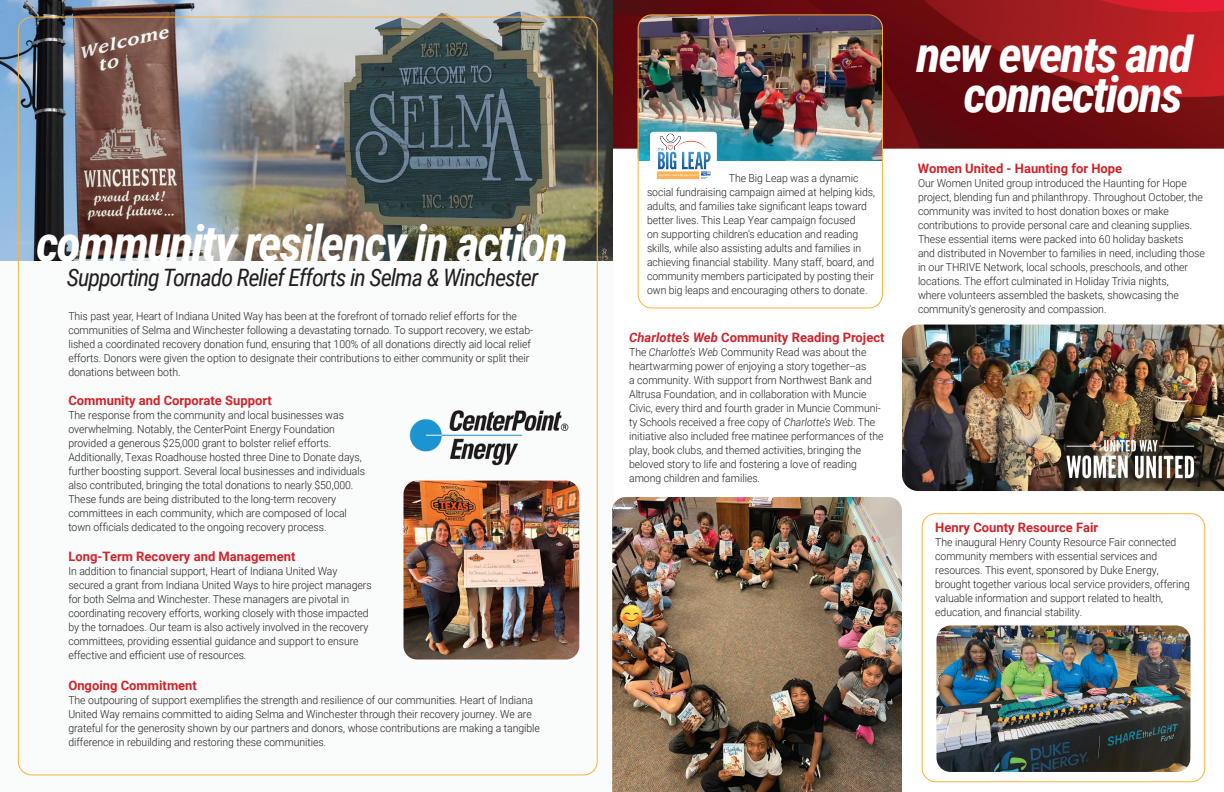
<style>
.page{position:relative;width:1224px;height:792px;background:#fff}
.page>*{position:absolute;margin:0;border:0;box-sizing:border-box;transform-origin:0 0}
.t1{font:italic 700 50px/40px "Roboto Condensed";letter-spacing:-.04em;color:#fff;text-align:right}
.t2{font:italic 24px "Roboto Condensed";letter-spacing:-.04em;color:#231f20}
.t3{font:700 13px "Roboto";color:#d1232a}
.t4{font:300 11px/14px "Roboto";letter-spacing:-.005em;color:#231f20;scale:.95 1}
.s1{font-style:italic}
</style>
<div class="page">
<div style="left:0;top:200px;width:614px;height:592px;background:#fafbfb"></div>
<img style="left:612px;top:0;width:612px;height:149px">
<img style="left:638px;top:15px;width:245px;height:146px">
<img style="left:612px;top:497px;width:290px;height:295px">
<img style="left:0;top:0;width:612px;height:261px">
<img style="left:404px;top:481px;width:175px;height:179px">
<img style="left:409px;top:410px;width:160px;height:56px">
<img style="left:936px;top:625px;width:254px;height:147px">
<div style="left:922px;top:513px;width:283px;height:269px;border:1px solid #fcb13d;border-radius:13px"></div>
<img style="left:902px;top:325px;width:322px;height:166px">
<div style="left:1069px;top:442px;width:138px;height:48px;background:#231f20;opacity:.75"></div>
<img style="left:1053px;top:428px;width:156px;height:61px">
<div style="left:638px;top:15px;width:245px;height:293px;border:1px solid #fcb13d;border-radius:14px"></div>
<img style="left:650px;top:132px;width:67px;height:47px">
<h1 class="t1" style="left:36px;top:221px;width:534px">community resilency in action</h1>
<h2 class="t2" style="left:67px;top:261px;width:473px">Supporting Tornado Relief Efforts in Selma &amp; Winchester</h2>
<p class="t4" style="left:68px;top:308px;width:491px">This past year, Heart of Indiana United Way has been at the forefront of tornado relief efforts for the communities of Selma and Winchester following a devastating tornado. To support recovery, we estab&shy;lished a coordinated recovery donation fund, ensuring that 100% of all donations directly aid local relief efforts. Donors were given the option to designate their contributions to either community or split their donations between both.</p>
<p class="t3" style="left:68px;top:392px;width:205px">Community and Corporate Support</p>
<p class="t4" style="left:68px;top:408px;width:314px">The response from the community and local businesses was overwhelming. Notably, the CenterPoint Energy Foundation provided a generous $25,000 grant to bolster relief efforts.<br>Additionally, Texas Roadhouse hosted three Dine to Donate days, further boosting support. Several local businesses and individuals also contributed, bringing the total donations to nearly $50,000.<br>These funds are being distributed to the long-term recovery committees in each community, which are composed of local town officials dedicated to the ongoing recovery process.</p>
<p class="t3" style="left:68px;top:547px;width:229px">Long-Term Recovery and Management</p>
<p class="t4" style="left:68px;top:564px;width:321px">In addition to financial support, Heart of Indiana United Way secured a grant from Indiana United Ways to hire project managers for both Selma and Winchester. These managers are pivotal in coordinating recovery efforts, working closely with those impacted by the tornadoes. Our team is also actively involved in the recovery committees, providing essential guidance and support to ensure effective and efficient use of resources.</p>
<p class="t3" style="left:68px;top:676px;width:130px">Ongoing Commitment</p>
<p class="t4" style="left:68px;top:693px;width:498px">The outpouring of support exemplifies the strength and resilience of our communities. Heart of Indiana United Way remains committed to aiding Selma and Winchester through their recovery journey. We are grateful for the generosity shown by our partners and donors, whose contributions are making a tangible difference in rebuilding and restoring these communities.</p>
<p class="t4" style="left:647px;top:171px;width:242px;text-indent:82px">The Big Leap was a dynamic social fundraising campaign aimed at helping kids, adults, and families take significant leaps toward better lives. This Leap Year campaign focused<br>on supporting children’s education and reading skills, while also assisting adults and families in achieving financial stability. Many staff, board, and community members participated by posting their own big leaps and encouraging others to donate.</p>
<p class="t3" style="left:629px;top:328px;width:257px"><span class="s1">Charlotte’s Web</span> Community Reading Project</p>
<p class="t4" style="left:629px;top:345px;width:269px">The <span class="s1">Charlotte’s Web</span> Community Read was about the heartwarming power of enjoying a story together--as<br>a community. With support from Northwest Bank and Altrusa Foundation, and in collaboration with Muncie Civic, every third and fourth grader in Muncie Communi&shy;ty Schools received a free copy of <span class="s1">Charlotte’s Web</span>. The initiative also included free matinee performances of the play, book clubs, and themed activities, bringing the beloved story to life and fostering a love of reading among children and families.</p>
<h1 class="t1" style="left:916px;top:32px;width:278px">new events and connections</h1>
<p class="t3" style="left:918px;top:159px;width:206px">Women United - Haunting for Hope</p>
<p class="t4" style="left:918px;top:176px;width:303px">Our Women United group introduced the Haunting for Hope project, blending fun and philanthropy. Throughout October, the community was invited to host donation boxes or make contributions to provide personal care and cleaning supplies.<br>These essential items were packed into 60 holiday baskets<br>and distributed in November to families in need, including those in our THRIVE Network, local schools, preschools, and other locations. The effort culminated in Holiday Trivia nights,<br>where volunteers assembled the baskets, showcasing the community’s generosity and compassion.</p>
<p class="t3" style="left:935px;top:519px;width:165px">Henry County Resource Fair</p>
<p class="t4" style="left:935px;top:535px;width:270px">The inaugural Henry County Resource Fair connected community members with essential services and resources. This event, sponsored by Duke Energy, brought together various local service providers, offering valuable information and support related to health, education, and financial stability.</p>
</div>
